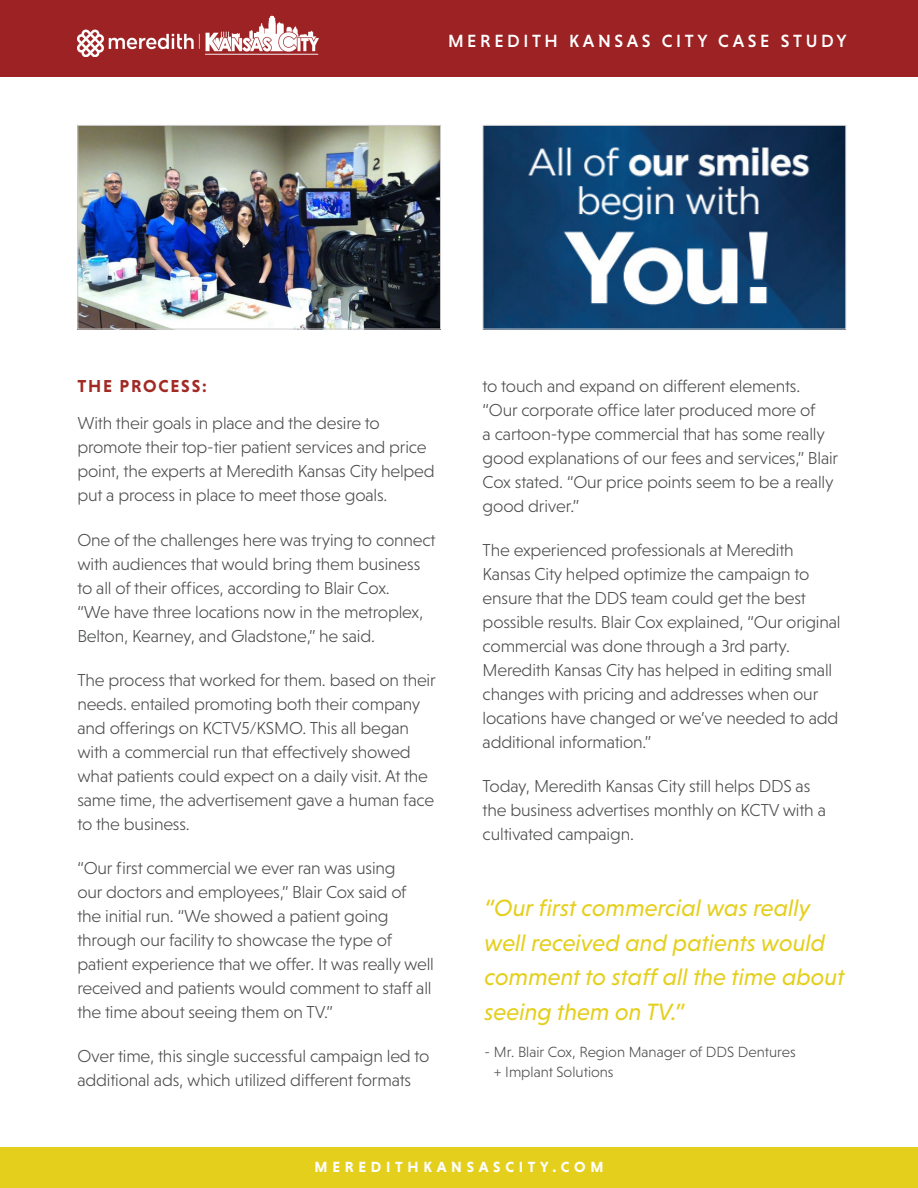
<style>
.page{position:relative;width:918px;height:1188px;background:#fff}
.page>*{position:absolute;margin:0;border:0;box-sizing:border-box;transform-origin:0 0}
.t1{font:italic 24px/34.5px "Niveau Grotesk";color:#e5cf1d}
.t2{font:500 18px "Niveau Grotesk";letter-spacing:.2em;color:#fff}
.t3{font:300 17.7px/24px "Niveau Grotesk";letter-spacing:-.01em;color:#4b4c4d}
.t4{font:700 17.7px "Niveau Grotesk";letter-spacing:.1em;color:#a22a25}
.t5{font:300 15px/19.5px "Niveau Grotesk";color:#4b4c4d}
.t6{font:700 15px "Niveau Grotesk";letter-spacing:.315em;color:#fff}
</style>
<div class="page">
<div style="left:0;top:0;width:918px;height:76px;background:#9c2224"></div>
<img style="left:77px;top:15px;width:242px;height:42px">
<img style="left:485px;top:127px;width:359px;height:200px">
<div style="left:483px;top:125px;width:363px;height:204px;border:1px solid #d0cece"></div>
<img style="left:79px;top:127px;width:360px;height:200px">
<div style="left:77px;top:125px;width:364px;height:204px;border:1px solid #d0cece"></div>
<div style="left:0;top:1148px;width:918px;height:40px;background:#e5cf1d"></div>
<p class="t2" style="left:448px;top:30px;width:400px">MEREDITH KANSAS CITY CASE STUDY</p>
<p class="t4" style="left:77px;top:376px;width:131px">THE PROCESS:</p>
<p class="t3" style="left:77px;top:411px;width:359px">With their goals in place and the desire to promote their top-tier patient services and price point, the experts at Meredith Kansas City helped put a process in place to meet those goals.</p>
<p class="t3" style="left:77px;top:527px;width:360px">One of the challenges here was trying to connect with audiences that would bring them business to all of their offices, according to Blair Cox.<br>“We have three locations now in the metroplex, Belton, Kearney, and Gladstone,” he said.</p>
<p class="t3" style="left:77px;top:668px;width:360px">The process that worked for them. based on their needs. entailed promoting both their company and offerings on KCTV5/KSMO. This all began with a commercial run that effectively showed what patients could expect on a daily visit. At the same time, the advertisement gave a human face to the business.</p>
<p class="t3" style="left:77px;top:856px;width:358px">“Our first commercial we ever ran was using<br>our doctors and employees,” Blair Cox said of the initial run. “We showed a patient going through our facility to showcase the type of patient experience that we offer. It was really well received and patients would comment to staff all the time about seeing them on TV.”</p>
<p class="t3" style="left:77px;top:1044px;width:354px">Over time, this single successful campaign led to additional ads, which utilized different formats</p>
<p class="t3" style="left:483px;top:374px;width:357px">to touch and expand on different elements. “Our corporate office later produced more of<br>a cartoon-type commercial that has some really good explanations of our fees and services,” Blair Cox stated. “Our price points seem to be a really good driver.”</p>
<p class="t3" style="left:483px;top:538px;width:359px">The experienced professionals at Meredith Kansas City helped optimize the campaign to ensure that the DDS team could get the best possible results. Blair Cox explained, “Our original commercial was done through a 3rd party.<br>Meredith Kansas City has helped in editing small changes with pricing and addresses when our locations have changed or we’ve needed to add additional information.”</p>
<p class="t3" style="left:483px;top:774px;width:345px">Today, Meredith Kansas City still helps DDS as the business advertises monthly on KCTV with a cultivated campaign.</p>
<p class="t1" style="left:485px;top:891px;width:362px">“Our first commercial was really well received and patients would comment to staff all the time about seeing them on TV.”</p>
<p class="t5" style="left:494px;top:1043px;width:303px;text-indent:-9px">- Mr. Blair Cox, Region Manager of DDS Dentures + Implant Solutions</p>
<p class="t6" style="left:315px;top:1159px;width:290px">MEREDITHKANSASCITY.COM</p>
</div>
